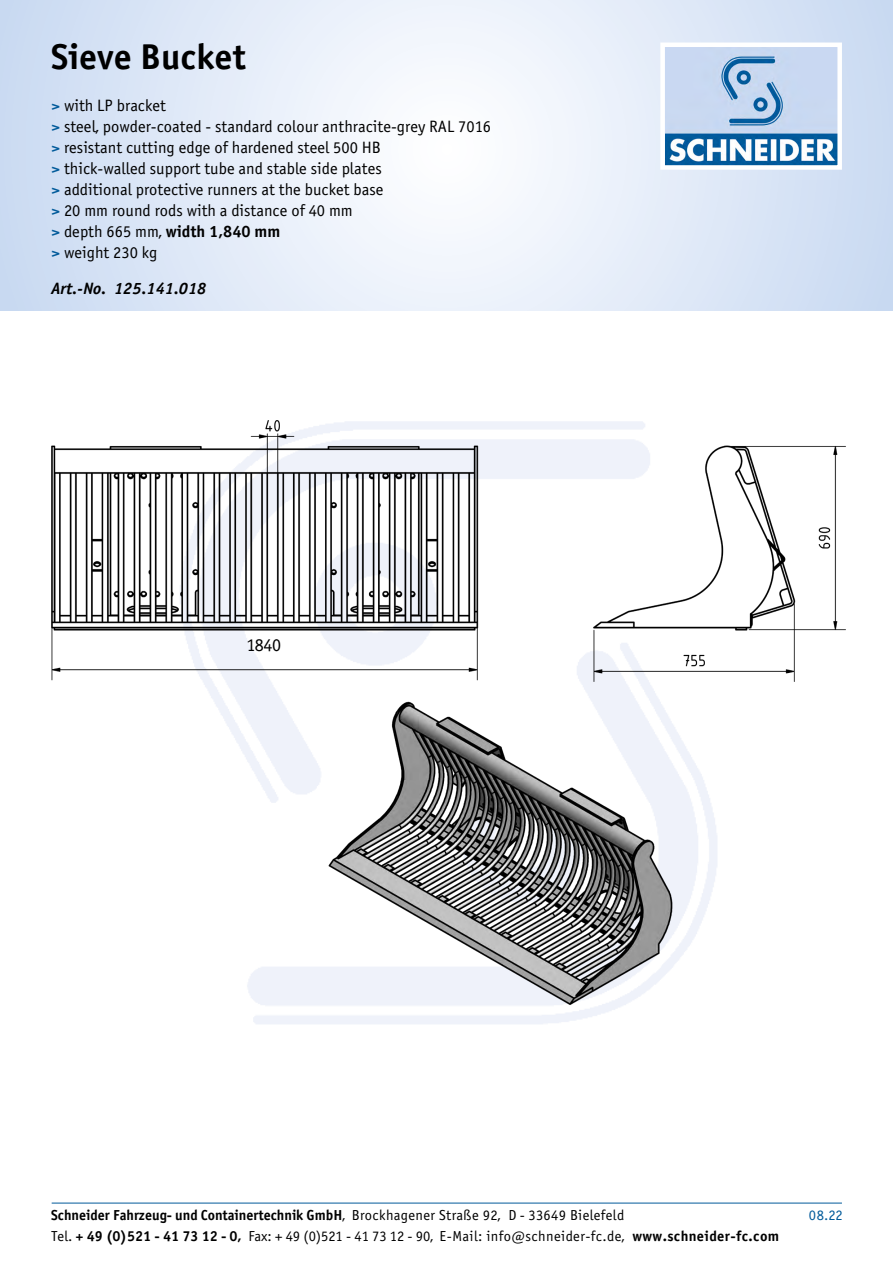
<style>
.page{position:relative;width:893px;height:1263px;background:#fff}
.page>*{position:absolute;margin:0;border:0;box-sizing:border-box;transform-origin:0 0}
.t1{font:36px "Officina Sans Bold ITC";color:#000}
.t2{font:18px "Officina Sans Book ITC";color:#000}
.t3{font:16.5px/21px "Officina Sans Book ITC";color:#000}
.t4{font:16.5px "Officina Sans Bold ITC";color:#000}
.t5{font:italic 16.5px "Officina Sans Bold ITC";color:#000}
.t6{font:14.55px "Officina Sans Book ITC";letter-spacing:.025em;color:#000}
.t7{font:14.55px "Officina Sans Bold ITC";color:#000}
.t8{font:14.55px "Officina Sans Book ITC";color:#005a9a}
.s1{font-family:"Officina Sans Bold ITC";color:#005a9a}
.s2{color:#005a9a}
.s3{font-family:"Officina Sans Book ITC"}
.s4{font-family:"Officina Sans Bold ITC"}
</style>
<div class="page">
<svg style="left:0;top:0;width:893px;height:310px"></svg>
<img style="left:665px;top:48px;width:172px;height:117px">
<div style="left:660px;top:43px;width:182px;height:127px;border:4px solid #fff"></div>
<img style="left:51px;top:420px;width:795px;height:595px">
<hr style="left:52px;top:1203px;width:790px;height:1px;background:#005a9a">
<h1 class="t1" style="left:51px;top:34px;width:196px">Sieve Bucket</h1>
<p class="t3" style="left:51px;top:95px;width:442px"><span class="s1">&gt;</span> with LP bracket<br><span class="s1">&gt;</span> steel, powder-coated - standard colour anthracite-grey RAL 7016 <span class="s1">&gt;</span> resistant cutting edge of hardened steel 500 HB<br><span class="s1">&gt;</span> thick-walled support tube and stable side plates<br><span class="s1">&gt;</span> additional protective runners at the bucket base<br><span class="s1">&gt;</span> 20 mm round rods with a distance of 40 mm</p>
<p class="t4" style="left:51px;top:221px;width:231px"><span class="s2">&gt;</span> <span class="s3">depth 665 mm,</span> width 1,840 mm</p>
<p class="t3" style="left:51px;top:242px;width:108px"><span class="s1">&gt;</span> weight 230 kg</p>
<p class="t5" style="left:51px;top:278px;width:157px">Art.-No. 125.141.018</p>
<p class="t2" style="left:247px;top:634px;width:36px">1840</p>
<p class="t7" style="left:51px;top:1206px;width:575px">Schneider Fahrzeug- und Containertechnik GmbH<span class="s3">, Brockhagener Straße 92, D - 33649 Bielefeld</span></p>
<p class="t8" style="left:809px;top:1206px;width:35px">08.22</p>
<p class="t6" style="left:51px;top:1228px;width:730px">Tel. <span class="s4">+ 49 (0)521 - 41 73 12 - 0,</span> Fax: + 49 (0)521 - 41 73 12 - 90, E-Mail: info@schneider-fc.de, <span class="s4">www.schneider-fc.com</span></p>
</div>
